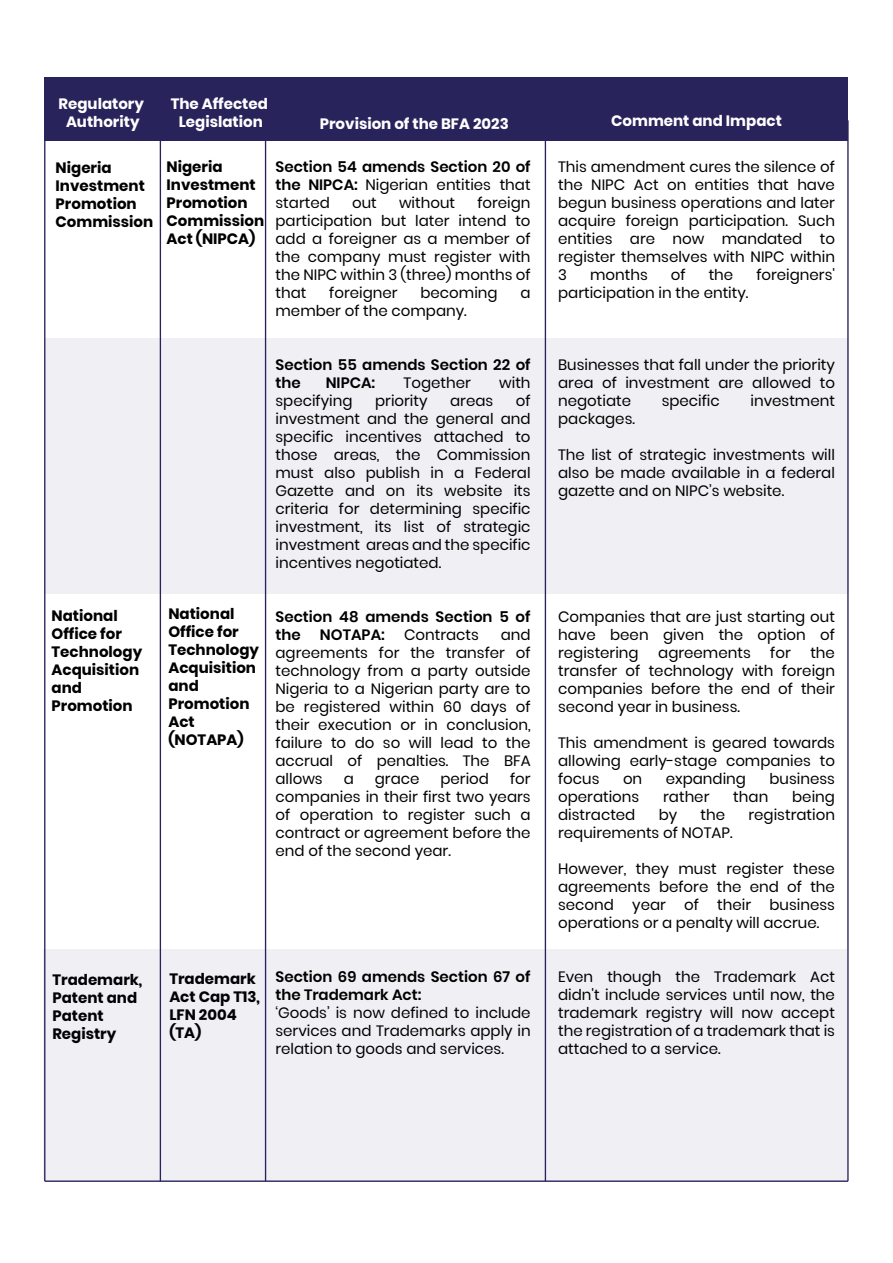
<style>
.page{position:relative;width:893px;height:1263px;background:#fff}
.page>*{position:absolute;margin:0;border:0;box-sizing:border-box;transform-origin:0 0}
.t1{font:15px/18px "Poppins";color:#000;text-align:justify}
.t2{font:700 15px/18px "Poppins";color:#000}
.t3{font:600 15px/18px "Poppins";color:#000}
.t4{font:700 15px/18px "Poppins";color:#fff;text-align:center}
.s1{font-weight:400}
</style>
<div class="page">
<div style="left:45px;top:339px;width:803px;height:255px;background:#f0f0f4"></div>
<div style="left:44px;top:950px;width:803px;height:231px;background:#f0f0f4"></div>
<div style="left:45px;top:77px;width:803px;height:63px;background:#29235c"></div>
<hr style="left:44px;top:120px;width:1px;height:1061px;background:#29235c">
<hr style="left:160px;top:120px;width:1px;height:1061px;background:#29235c">
<hr style="left:265px;top:120px;width:1px;height:1061px;background:#29235c">
<hr style="left:545px;top:120px;width:1px;height:1061px;background:#29235c">
<hr style="left:847px;top:120px;width:2px;height:1061px;background:#29235c">
<hr style="left:45px;top:1180px;width:803px;height:2px;background:#29235c">
<p class="t4" style="left:59px;top:95px;width:87px">Regulatory<br>Authority</p>
<p class="t4" style="left:171px;top:95px;width:99px">The Affected<br>Legislation</p>
<p class="t2" style="left:56px;top:159px;width:99px">Nigeria<br>Investment<br>Promotion<br>Commission</p>
<p class="t2" style="left:167px;top:157px;width:99px">Nigeria<br>Investment<br>Promotion<br>Commission<br>Act (NIPCA)</p>
<p class="t2" style="left:52px;top:607px;width:92px">National<br>Office for<br>Technology<br>Acquisition and<br>Promotion</p>
<p class="t2" style="left:168px;top:605px;width:92px">National<br>Office for<br>Technology<br>Acquisition and<br>Promotion<br>Act (NOTAPA)</p>
<p class="t2" style="left:52px;top:971px;width:92px">Trademark,<br>Patent and<br>Patent<br>Registry</p>
<p class="t2" style="left:169px;top:969px;width:92px">Trademark<br>Act Cap T13,<br>LFN 2004 (TA)</p>
<p class="t4" style="left:320px;top:115px;width:190px">Provision of the BFA 2023</p>
<p class="t4" style="left:611px;top:112px;width:172px">Comment and Impact</p>
<p class="t3" style="left:276px;top:158px;width:257px;text-align:justify">Section 54 amends Section 20 of the NIPCA: <span class="s1">Nigerian entities that started</span></p>
<p class="t1" style="left:558px;top:158px;width:278px">This amendment cures the silence of the NIPC Act on entities that have begun business operations and later acquire foreign participation. Such entities are now mandated to register themselves with NIPC within 3</p>
<p class="t1" style="left:276px;top:194px;width:257px;text-indent:202px">foreign participation but later intend to add a foreigner as a member of the company must register with the NIPC within 3 (three) months of that</p>
<p class="t1" style="left:352px;top:194px;width:26px">out</p>
<p class="t1" style="left:399px;top:194px;width:58px">without</p>
<p class="t1" style="left:590px;top:266px;width:59px">months</p>
<p class="t1" style="left:671px;top:266px;width:16px">of</p>
<p class="t1" style="left:709px;top:266px;width:26px">the</p>
<p class="t1" style="left:756px;top:266px;width:80px">foreigners'</p>
<p class="t1" style="left:558px;top:284px;width:192px">participation in the entity.</p>
<p class="t1" style="left:329px;top:284px;width:70px">foreigner</p>
<p class="t1" style="left:420px;top:284px;width:79px">becoming</p>
<p class="t1" style="left:520px;top:284px;width:12px">a</p>
<p class="t1" style="left:276px;top:302px;width:193px">member of the company.</p>
<p class="t3" style="left:276px;top:356px;width:257px">Section 55 amends Section 22 of the</p>
<p class="t1" style="left:558px;top:356px;width:278px">Businesses that fall under the priority area of investment are allowed to negotiate</p>
<p class="t3" style="left:326px;top:374px;width:51px">NIPCA:</p>
<p class="t1" style="left:404px;top:374px;width:69px">Together</p>
<p class="t1" style="left:499px;top:374px;width:33px">with</p>
<p class="t1" style="left:276px;top:392px;width:79px">specifying</p>
<p class="t1" style="left:375px;top:392px;width:54px">priority</p>
<p class="t1" style="left:450px;top:392px;width:45px">areas</p>
<p class="t1" style="left:276px;top:392px;width:257px;text-indent:240px">of investment and the general and specific incentives attached to those areas, the Commission must also publish in a Federal Gazette and on its website its criteria for determining specific investment, its list of strategic investment areas and the specific incentives negotiated.</p>
<p class="t3" style="left:276px;top:608px;width:257px">Section 48 amends Section 5 of the</p>
<p class="t1" style="left:662px;top:392px;width:60px">specific</p>
<p class="t1" style="left:750px;top:392px;width:86px">investment</p>
<p class="t1" style="left:558px;top:410px;width:78px">packages.</p>
<p class="t1" style="left:558px;top:446px;width:278px">The list of strategic investments will also be made available in a federal gazette and on NIPC’s website.</p>
<p class="t1" style="left:558px;top:608px;width:278px">Companies that are just starting out have been given the option of registering</p>
<p class="t1" style="left:276px;top:626px;width:257px;text-indent:225px">and agreements for the transfer of technology from a party outside Nigeria to a Nigerian party are to be registered within 60 days of their execution or in conclusion, failure to do so will lead to the accrual of penalties. The BFA allows</p>
<p class="t3" style="left:320px;top:626px;width:66px">NOTAPA:</p>
<p class="t1" style="left:404px;top:626px;width:76px">Contracts</p>
<p class="t1" style="left:658px;top:644px;width:94px">agreements</p>
<p class="t1" style="left:770px;top:644px;width:22px">for</p>
<p class="t1" style="left:558px;top:644px;width:278px;text-indent:252px">the transfer of technology with foreign companies before the end of their second year in business.</p>
<p class="t1" style="left:558px;top:734px;width:278px">This amendment is geared towards allowing early-stage companies to focus</p>
<p class="t1" style="left:276px;top:770px;width:257px;text-indent:235px">for companies in their first two years of operation to register such a contract or agreement before the end of the second year.</p>
<p class="t1" style="left:344px;top:770px;width:12px">a</p>
<p class="t1" style="left:375px;top:770px;width:46px">grace</p>
<p class="t1" style="left:440px;top:770px;width:50px">period</p>
<p class="t1" style="left:623px;top:770px;width:21px">on</p>
<p class="t1" style="left:666px;top:770px;width:82px">expanding</p>
<p class="t1" style="left:769px;top:770px;width:67px">business</p>
<p class="t1" style="left:558px;top:788px;width:83px">operations</p>
<p class="t1" style="left:663px;top:788px;width:48px">rather</p>
<p class="t1" style="left:733px;top:788px;width:36px">than</p>
<p class="t1" style="left:792px;top:788px;width:44px">being</p>
<p class="t1" style="left:558px;top:806px;width:79px">distracted</p>
<p class="t1" style="left:659px;top:806px;width:20px">by</p>
<p class="t1" style="left:701px;top:806px;width:26px">the</p>
<p class="t1" style="left:748px;top:806px;width:88px">registration</p>
<p class="t1" style="left:558px;top:824px;width:176px">requirements of NOTAP.</p>
<p class="t1" style="left:558px;top:860px;width:278px">However, they must register these agreements before the end of the second year of their business operations or a penalty will accrue.</p>
<p class="t1" style="left:558px;top:968px;width:278px">Even though the Trademark Act didn't include services until now, the trademark registry will now accept the registration of a trademark that is attached to a service.</p>
<p class="t3" style="left:276px;top:968px;width:257px">Section 69 amends Section 67 of the Trademark Act:</p>
<p class="t1" style="left:276px;top:1004px;width:257px">‘Goods’ is now defined to include services and Trademarks apply in relation to goods and services.</p>
</div>
